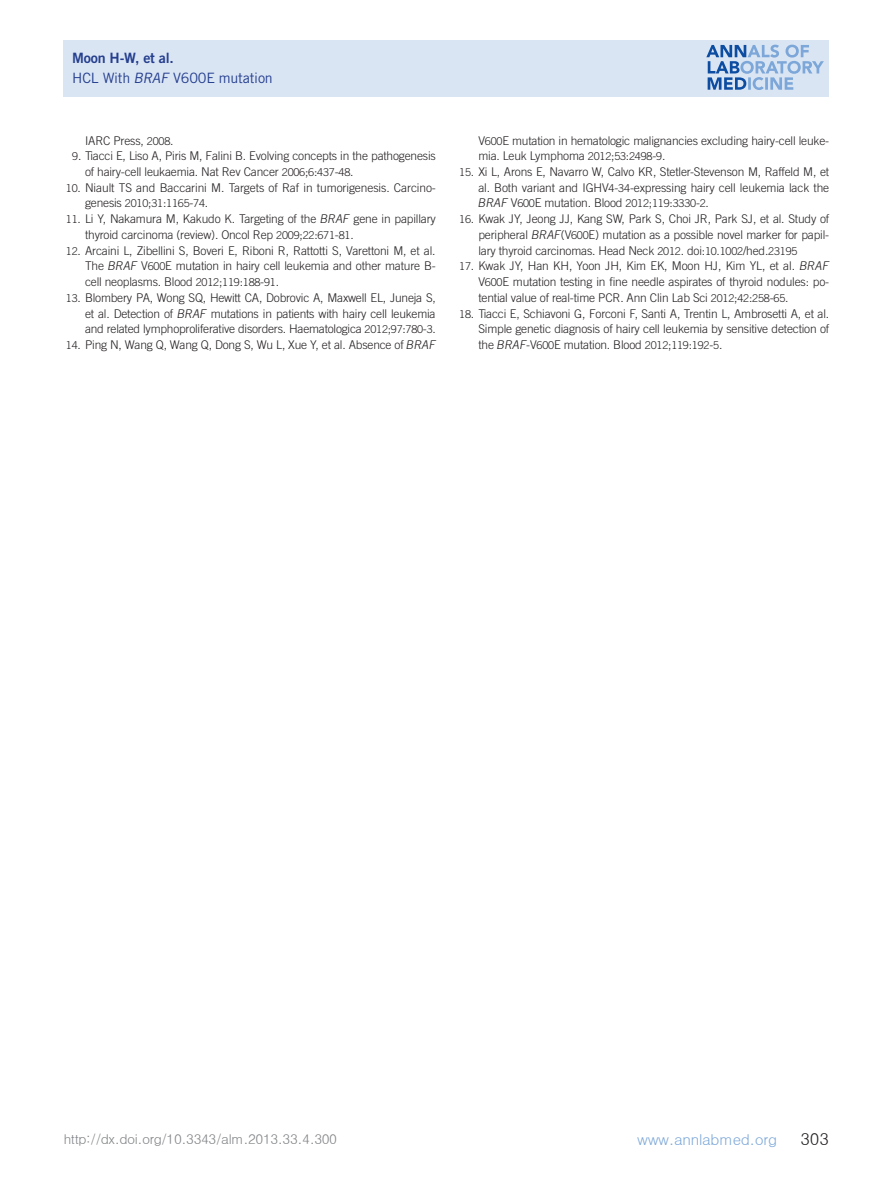
<style>
.page{position:relative;width:893px;height:1191px;background:#fff}
.page>*{position:absolute;margin:0;border:0;box-sizing:border-box;transform-origin:0 0}
.t1{font:16.5px "Dotum";color:#231f20}
.t2{font:15px "Dotum";letter-spacing:-.02em;color:#7ca7d8}
.t3{font:14.25px "Trade Gothic LT Std";letter-spacing:-.015em;color:#253f8e}
.t4{font:14.25px "Trade Gothic LT Std Bd 2";letter-spacing:-.015em;color:#253f8e}
.t5{font:13.5px "Dotum";letter-spacing:-.03em;color:#808285}
.KJLM_참고문헌_2{font:300 12px/15.8px "Trade Gothic LT Std";letter-spacing:-.015em;color:#231f20;text-align:justify}
.KJLM_참고문헌_1{font:300 12px/15.8px "Trade Gothic LT Std";letter-spacing:-.015em;color:#231f20}
.KJLM_참고문헌_2-2{font:300 10.8px "Trade Gothic LT Std";letter-spacing:-.015em;color:#231f20}
.s1{font-style:italic}
.s2{font-size:10.8px}
.s3{font-size:12px}
</style>
<div class="page">
<div style="left:64px;top:40px;width:765px;height:56px;background:#dae5f4"></div>
<svg style="left:706px;top:45px;width:118px;height:45px"></svg>
<p class="t4" style="left:72px;top:49px;width:103px">Moon H-W, et al.</p>
<p class="t3" style="left:72px;top:69px;width:202px">HCL With <span class="s1">BRAF</span> V600E mutation</p>
<p class="KJLM_참고문헌_1" style="left:85px;top:132px;width:90px">IARC Press, <span class="s2">2008</span>.</p>
<p class="KJLM_참고문헌_1" style="left:85px;top:148px;width:352px;text-indent:-13px"><span class="s2">9</span>. Tiacci E, Liso A, Piris M, Falini B. Evolving concepts in the pathogenesis of hairy-cell leukaemia. Nat Rev Cancer <span class="s2">2006</span>;<span class="s2">6</span>:<span class="s2">437</span>-<span class="s2">48</span>.</p>
<p class="KJLM_참고문헌_2" style="left:66px;top:179px;width:371px"><span class="s2">10</span>. Niault TS and Baccarini M. Targets of Raf in tumorigenesis. Carcino-</p>
<p class="KJLM_참고문헌_2-2" style="left:85px;top:197px;width:125px"><span class="s3">genesis</span> 2010<span class="s3">;</span>31<span class="s3">:</span>1165<span class="s3">-</span>74<span class="s3">.</span></p>
<p class="KJLM_참고문헌_2" style="left:85px;top:211px;width:352px;text-indent:-19px"><span class="s2">11</span>. Li Y, Nakamura M, Kakudo K. Targeting of the <span class="s1">BRAF</span> gene in papillary thyroid carcinoma (review). Oncol Rep <span class="s2">2009</span>;<span class="s2">22</span>:<span class="s2">671</span>-<span class="s2">81</span>.</p>
<p class="KJLM_참고문헌_2" style="left:85px;top:242px;width:352px;text-indent:-19px"><span class="s2">12</span>. Arcaini L, Zibellini S, Boveri E, Riboni R, Rattotti S, Varettoni M, et al.<br>The <span class="s1">BRAF</span> V<span class="s2">600</span>E mutation in hairy cell leukemia and other mature B&shy;cell neoplasms. Blood <span class="s2">2012</span>;<span class="s2">119</span>:<span class="s2">188</span>-<span class="s2">91</span>.</p>
<p class="KJLM_참고문헌_2" style="left:85px;top:289px;width:352px;text-indent:-19px"><span class="s2">13</span>. Blombery PA, Wong SQ, Hewitt CA, Dobrovic A, Maxwell EL, Juneja S, et al. Detection of <span class="s1">BRAF</span> mutations in patients with hairy cell leukemia and related lymphoproliferative disorders. Haematologica <span class="s2">2012</span>;<span class="s2">97</span>:<span class="s2">780</span>-<span class="s2">3</span>.</p>
<p class="KJLM_참고문헌_2" style="left:66px;top:337px;width:373px"><span class="s2">14</span>. Ping N, Wang Q, Wang Q, Dong S, Wu L, Xue Y, et al. Absence of <span class="s1">BRAF</span></p>
<p class="KJLM_참고문헌_2" style="left:478px;top:132px;width:352px">V<span class="s2">600</span>E mutation in hematologic malignancies excluding hairy-cell leuke&shy;mia. Leuk Lymphoma <span class="s2">2012</span>;<span class="s2">53</span>:<span class="s2">2498</span>-<span class="s2">9</span>.</p>
<p class="KJLM_참고문헌_2" style="left:478px;top:164px;width:353px;text-indent:-18px"><span class="s2">15</span>. Xi L, Arons E, Navarro W, Calvo KR, Stetler-Stevenson M, Raffeld M, et al. Both variant and IGHV<span class="s2">4</span>-<span class="s2">34</span>-expressing hairy cell leukemia lack the <span class="s1">BRAF</span> V<span class="s2">600</span>E mutation. Blood <span class="s2">2012</span>;<span class="s2">119</span>:<span class="s2">3330</span>-<span class="s2">2</span>.</p>
<p class="KJLM_참고문헌_2" style="left:478px;top:211px;width:352px;text-indent:-19px"><span class="s2">16</span>. Kwak JY, Jeong JJ, Kang SW, Park S, Choi JR, Park SJ, et al. Study of peripheral <span class="s1">BRAF</span>(V<span class="s2">600</span>E) mutation as a possible novel marker for papil&shy;lary thyroid carcinomas. Head Neck <span class="s2">2012</span>. doi:<span class="s2">10</span>.<span class="s2">1002</span>/hed.<span class="s2">23195</span></p>
<p class="KJLM_참고문헌_2" style="left:478px;top:258px;width:354px;text-align:left;text-indent:-19px"><span class="s2">17</span>. Kwak JY, Han KH, Yoon JH, Kim EK, Moon HJ, Kim YL, et al. <span class="s1">BRAF<br></span>V<span class="s2">600</span>E mutation testing in fine needle aspirates of thyroid nodules: po&shy;tential value of real-time PCR. Ann Clin Lab Sci <span class="s2">2012</span>;<span class="s2">42</span>:<span class="s2">258</span>-<span class="s2">65</span>.</p>
<p class="KJLM_참고문헌_2" style="left:478px;top:305px;width:352px;text-indent:-19px"><span class="s2">18</span>. Tiacci E, Schiavoni G, Forconi F, Santi A, Trentin L, Ambrosetti A, et al.<br>Simple genetic diagnosis of hairy cell leukemia by sensitive detection of the <span class="s1">BRAF</span>-V<span class="s2">600</span>E mutation. Blood <span class="s2">2012</span>;<span class="s2">119</span>:<span class="s2">192</span>-<span class="s2">5</span>.</p>
<p class="t5" style="left:64px;top:1132px;width:275px">http://dx.doi.org/10.3343/alm.2013.33.4.300</p>
<p class="t2" style="left:637px;top:1131px;width:142px">www.annlabmed.org</p>
<h1 class="t1" style="left:800px;top:1130px;width:30px">303</h1>
</div>
